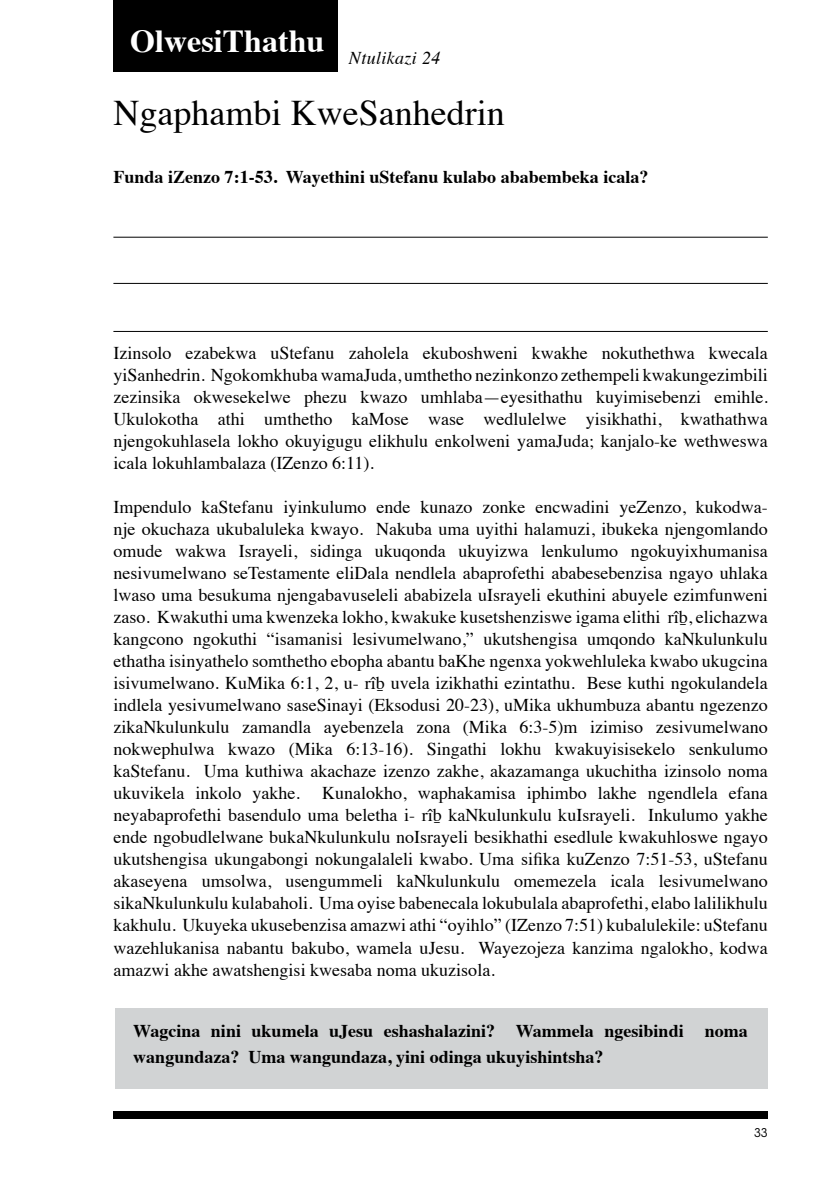
<style>
.page{position:relative;width:840px;height:1191px;background:#fff}
.page>*{position:absolute;margin:0;border:0;box-sizing:border-box;transform-origin:0 0}
.t1{font:36px "Times";color:#000}
.t2{font:700 32px "Times";color:#fff}
.t3{font:18px/22px "Times";color:#000;text-align:justify}
.t4{font:700 18px/26px "Times";color:#000}
.t5{font:12px "ITC Avant Garde Std";color:#000}
</style>
<div class="page">
<div style="left:113px;top:1111px;width:654px;height:8px;background:#000"></div>
<div style="left:115px;top:1007px;width:652px;height:81px;background:#d1d3d4"></div>
<div style="left:113px;top:0;width:225px;height:71px;background:#000"></div>
<hr style="left:113px;top:331px;width:654px;height:1px;background:#000">
<hr style="left:113px;top:283px;width:654px;height:1px;background:#000">
<hr style="left:113px;top:237px;width:654px;height:1px;background:#000">
<h2 class="t2" style="left:130px;top:11px;width:311px">OlwesiThathu <sub>Ntulikazi</sub> <sub>24</sub></h2>
<h1 class="t1" style="left:113px;top:80px;width:392px">Ngaphambi KweSanhedrin</h1>
<p class="t4" style="left:113px;top:162px;width:536px">Funda iZenzo 7:1-53. Wayethini uStefanu kulabo ababembeka icala?</p>
<p class="t3" style="left:113px;top:341px;width:655px">Izinsolo ezabekwa uStefanu zaholela ekuboshweni kwakhe nokuthethwa kwecala yiSanhedrin. Ngokomkhuba wamaJuda, umthetho nezinkonzo zethempeli kwakungezimbili zezinsika okwesekelwe phezu kwazo umhlaba—eyesithathu kuyimisebenzi emihle.<br>Ukulokotha athi umthetho kaMose wase wedlulelwe yisikhathi, kwathathwa njengokuhlasela lokho okuyigugu elikhulu enkolweni yamaJuda; kanjalo-ke wethweswa icala lokuhlambalaza (IZenzo 6:11).</p>
<p class="t3" style="left:113px;top:495px;width:655px">Impendulo kaStefanu iyinkulumo ende kunazo zonke encwadini yeZenzo, kukodwa&shy;nje okuchaza ukubaluleka kwayo. Nakuba uma uyithi halamuzi, ibukeka njengomlando omude wakwa Israyeli, sidinga ukuqonda ukuyizwa lenkulumo ngokuyixhumanisa nesivumelwano seTestamente eliDala nendlela abaprofethi ababesebenzisa ngayo uhlaka lwaso uma besukuma njengabavuseleli ababizela uIsrayeli ekuthini abuyele ezimfunweni zaso. Kwakuthi uma kwenzeka lokho, kwakuke kusetshenziswe igama elithi rîḇ, elichazwa kangcono ngokuthi “isamanisi lesivumelwano,” ukutshengisa umqondo kaNkulunkulu ethatha isinyathelo somthetho ebopha abantu baKhe ngenxa yokwehluleka kwabo ukugcina isivumelwano. KuMika 6:1, 2, u- rîḇ uvela izikhathi ezintathu. Bese kuthi ngokulandela indlela yesivumelwano saseSinayi (Eksodusi 20-23), uMika ukhumbuza abantu ngezenzo zikaNkulunkulu zamandla ayebenzela zona (Mika 6:3-5)m izimiso zesivumelwano nokwephulwa kwazo (Mika 6:13-16). Singathi lokhu kwakuyisisekelo senkulumo kaStefanu. Uma kuthiwa akachaze izenzo zakhe, akazamanga ukuchitha izinsolo noma ukuvikela inkolo yakhe. Kunalokho, waphakamisa iphimbo lakhe ngendlela efana neyabaprofethi basendulo uma beletha i- rîḇ kaNkulunkulu kuIsrayeli. Inkulumo yakhe ende ngobudlelwane bukaNkulunkulu noIsrayeli besikhathi esedlule kwakuhloswe ngayo ukutshengisa ukungabongi nokungalaleli kwabo. Uma sifika kuZenzo 7:51-53, uStefanu akaseyena umsolwa, usengummeli kaNkulunkulu omemezela icala lesivumelwano sikaNkulunkulu kulabaholi. Uma oyise babenecala lokubulala abaprofethi, elabo lalilikhulu kakhulu. Ukuyeka ukusebenzisa amazwi athi “oyihlo” (IZenzo 7:51) kubalulekile: uStefanu wazehlukanisa nabantu bakubo, wamela uJesu. Wayezojeza kanzima ngalokho, kodwa amazwi akhe awatshengisi kwesaba noma ukuzisola.</p>
<p class="t4" style="left:133px;top:1016px;width:615px">Wagcina nini ukumela uJesu eshashalazini? Wammela ngesibindi noma wangundaza? Uma wangundaza, yini odinga ukuyishintsha?</p>
<p class="t5" style="left:753px;top:1125px;width:15px">33</p>
</div>
